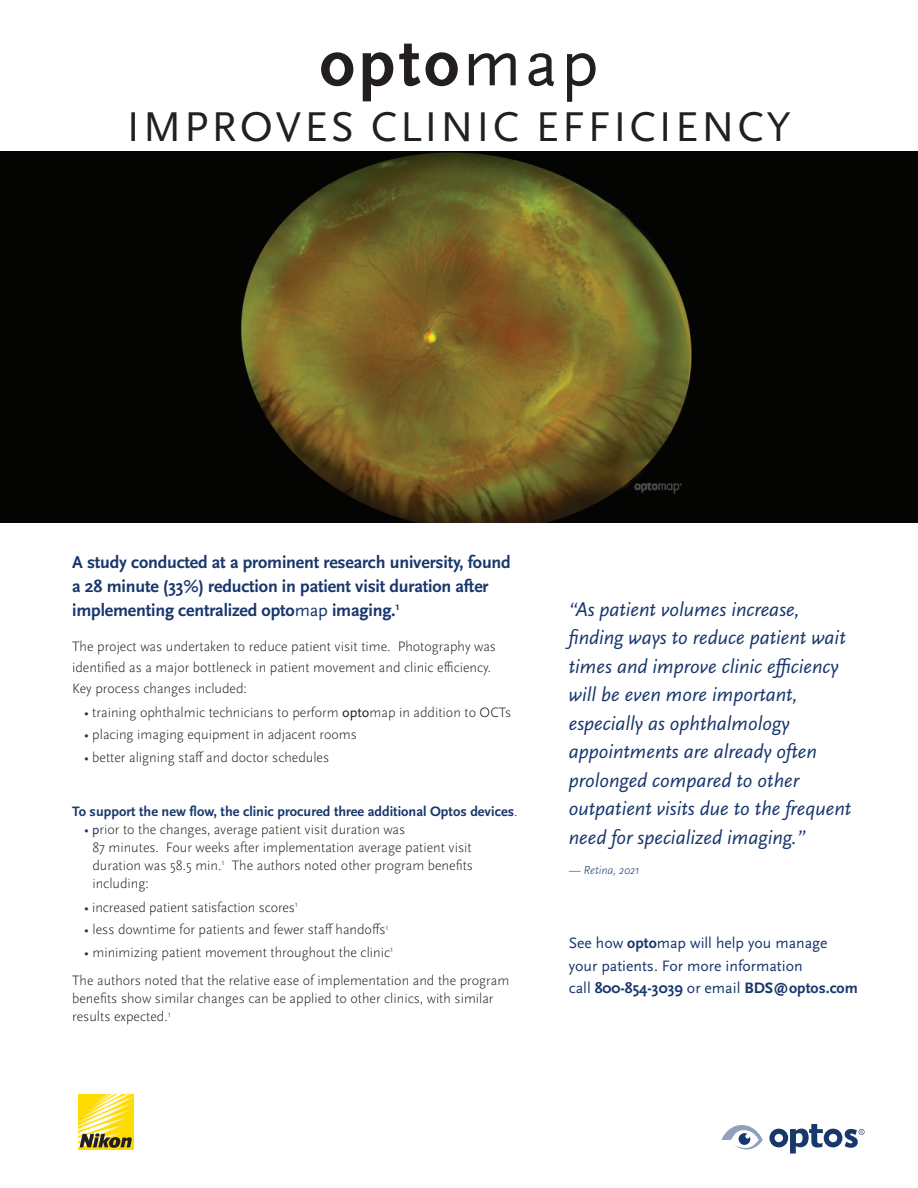
<style>
.page{position:relative;width:918px;height:1188px;background:#fff}
.page>*{position:absolute;margin:0;border:0;box-sizing:border-box;transform-origin:0 0}
.t1{font:700 69px "Scala Sans OT";color:#231f20}
.t2{font:43.5px "Scala Sans OT";letter-spacing:.07em;color:#231f20}
.t3{font:italic 20.25px/28.5px "Scala Sans OT";color:#18376c}
.t4{font:700 18px/24px "Scala Sans OT";letter-spacing:-.01em;color:#18376c}
.t5{font:15.75px/22.5px "Scala Sans OT";color:#18376c}
.t6{font:300 14.25px/18px "Scala Sans OT";color:#231f20}
.t7{font:700 14.25px "Scala Sans OT";color:#18376c}
.t8{font:italic 300 12px "Scala Sans OT";letter-spacing:-.01em;color:#18376c}
.s1{font-weight:400}
.s2{font-weight:400;font-size:13.5px;color:#18376c}
.s3{font-weight:300;color:#231f20}
.s4{font-weight:700}
</style>
<div class="page">
<div style="left:78px;top:1094px;width:56px;height:56px;background:#ffdc01"></div>
<img style="left:78px;top:1131px;width:31px;height:5px">
<img style="left:78px;top:1127px;width:41px;height:4px">
<img style="left:78px;top:1123px;width:45px;height:4px">
<img style="left:78px;top:1096px;width:56px;height:27px">
<img style="left:82px;top:1094px;width:49px;height:24px">
<img style="left:87px;top:1094px;width:36px;height:18px">
<img style="left:91px;top:1094px;width:25px;height:13px">
<img style="left:96px;top:1094px;width:14px;height:8px">
<svg style="left:80px;top:1133px;width:52px;height:15px"></svg>
<svg style="left:721px;top:1125px;width:42px;height:25px"></svg>
<svg style="left:769px;top:1124px;width:96px;height:30px"></svg>
<img style="left:0;top:152px;width:918px;height:370px">
<img style="left:634px;top:483px;width:48px;height:10px">
<p class="t1" style="left:319px;top:35px;width:281px">opto<span class="s1">map</span></p>
<p class="t2" style="left:127px;top:109px;width:665px">IMPROVES CLINIC EFFICIENCY</p>
<p class="t4" style="left:72px;top:552px;width:440px">A study conducted at a prominent research university, found a 28 minute (33%) reduction in patient visit duration after implementing centralized opto<span class="s1">map</span> imaging.<sup>1</sup></p>
<p class="t6" style="left:72px;top:637px;width:425px;line-height:21px">The project was undertaken to reduce patient visit time. Photography was identified as a major bottleneck in patient movement and clinic efficiency.<br>Key process changes included:</p>
<p class="t6" style="left:84px;top:705px;width:429px"><span class="s2">•</span> training ophthalmic technicians to perform <span class="s1">opto</span>map in addition to OCTs</p>
<p class="t6" style="left:84px;top:727px;width:274px"><span class="s2">•</span> placing imaging equipment in adjacent rooms</p>
<p class="t6" style="left:84px;top:750px;width:247px"><span class="s2">•</span> better aligning staff and doctor schedules</p>
<p class="t7" style="left:72px;top:806px;width:447px">To support the new flow, the clinic procured three additional Optos devices<span class="s3">.</span></p>
<p class="t6" style="left:92px;top:822px;width:382px;text-indent:-8px"><span class="s2">• p</span>rior to the changes, average patient visit duration was<br>87 minutes. Four weeks after implementation average patient visit duration was 58.5 min.<sup>1</sup> The authors noted other program benefits including:</p>
<p class="t6" style="left:84px;top:900px;width:215px"><span class="s2">•</span> increased patient satisfaction scores<sup>1</sup></p>
<p class="t6" style="left:84px;top:922px;width:306px"><span class="s2">•</span> less downtime for patients and fewer staff handoffs<sup>1</sup></p>
<p class="t6" style="left:84px;top:945px;width:311px"><span class="s2">•</span> minimizing patient movement throughout the clinic<sup>1</sup></p>
<p class="t6" style="left:72px;top:973px;width:439px">The authors noted that the relative ease of implementation and the program benefits show similar changes can be applied to other clinics, with similar results expected.<sup>1</sup></p>
<p class="t3" style="left:569px;top:598px;width:284px">“As patient volumes increase, finding ways to reduce patient wait times and improve clinic efficiency will be even more important, especially as ophthalmology appointments are already often prolonged compared to other outpatient visits due to the frequent need for specialized imaging.”</p>
<p class="t8" style="left:569px;top:863px;width:72px">— Retina, 2021</p>
<p class="t5" style="left:569px;top:933px;width:291px">See how <span class="s4">opto</span>map will help you manage your patients. For more information<br>call <span class="s4">800-854-3039</span> or email <span class="s4">BDS@optos.com</span></p>
</div>
